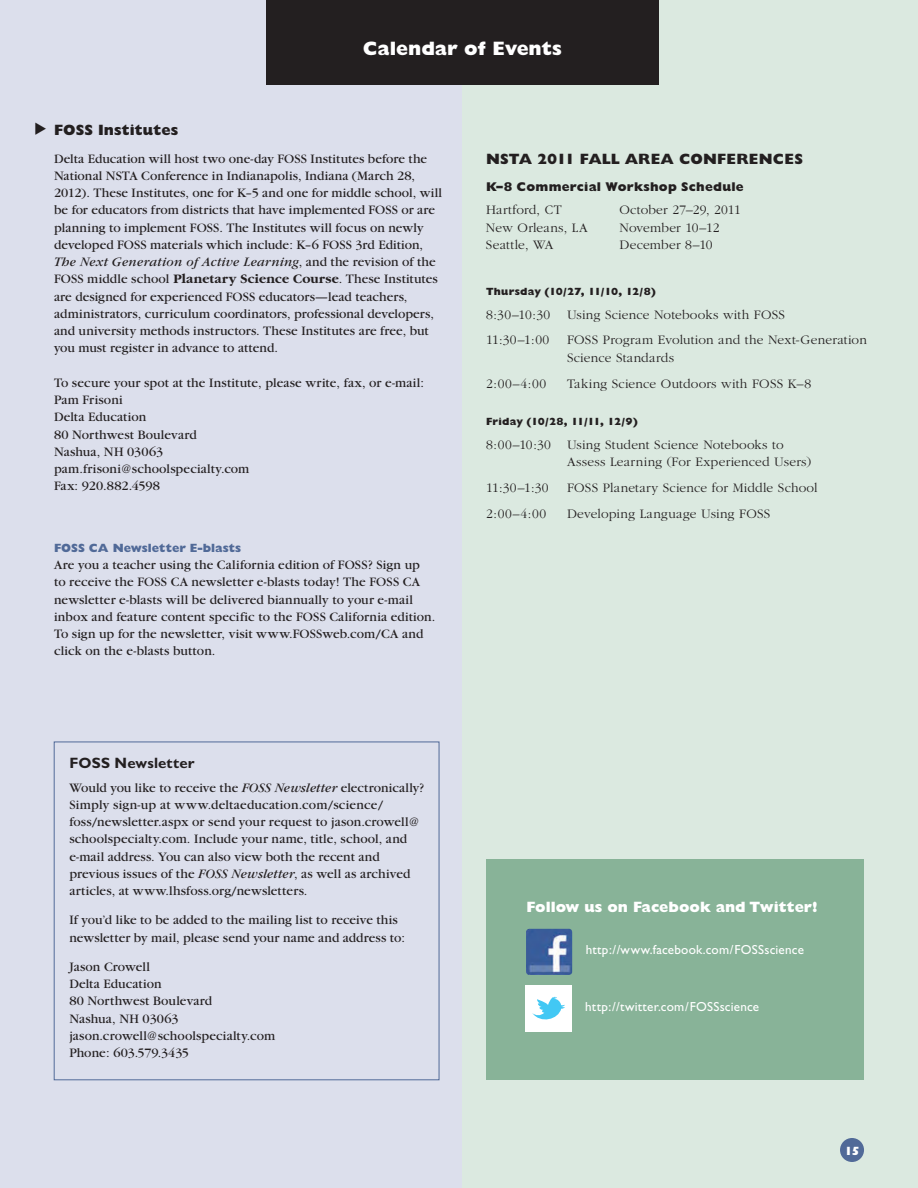
<style>
.page{position:relative;width:918px;height:1188px;background:#fff}
.page>*{position:absolute;margin:0;border:0;box-sizing:border-box;transform-origin:0 0}
.t1{font:800 19.5px "Gill Sans";color:#fff}
.t2{font:800 15px "Gill Sans";letter-spacing:.005em;color:#231f20}
.t3{font:800 15px "Gill Sans";color:#fff}
.t4{font:700 15px "Gill Sans";letter-spacing:.01em;color:#231f20}
.t5{font:13.5px/17.2px "Garamond";letter-spacing:.005em;color:#231f20}
.t6{font:300 13.5px/17.2px "Garamond";letter-spacing:.015em;color:#231f20}
.t7{font:13.2px "Gill Sans";letter-spacing:.015em;color:#fff}
.t8{font:800 12.75px "Gill Sans";letter-spacing:.02em;color:#231f20}
.t9{font:800 12px "Gill Sans";color:#516a98}
.t10{font:800 12px "Gill Sans";color:#fff}
.t11{font:800 10.5px "Gill Sans";letter-spacing:.005em;color:#231f20}
.s1{font-style:italic}
.s2{font-weight:700}
</style>
<div class="page">
<div style="left:462px;top:0;width:456px;height:1188px;background:#dbe9e0"></div>
<div style="left:0;top:0;width:462px;height:1188px;background:#dcdfec"></div>
<div style="left:266px;top:0;width:392px;height:85px;background:#231f20"></div>
<div style="left:54px;top:742px;width:385px;height:338px;border:1px solid #516a98"></div>
<div style="left:840px;top:1138px;width:24px;height:24px;background:#516a98;border-radius:50%"></div>
<div style="left:486px;top:860px;width:378px;height:220px;background:#88b398"></div>
<img style="left:526px;top:929px;width:46px;height:46px">
<div style="left:526px;top:985px;width:46px;height:46px;background:#fff"></div>
<svg style="left:532px;top:997px;width:33px;height:23px"></svg>
<p class="t2" style="left:54px;top:121px;width:126px">FOSS Institutes</p>
<h1 class="t1" style="left:363px;top:37px;width:201px">Calendar of Events</h1>
<p class="t5" style="left:54px;top:150px;width:390px">Delta Education will host two one-day FOSS Institutes before the National NSTA Conference in Indianapolis, Indiana (March 28, 2012). These Institutes, one for K–5 and one for middle school, will be for educators from districts that have implemented FOSS or are planning to implement FOSS. The Institutes will focus on newly developed FOSS materials which include: K–6 FOSS 3rd Edition, <span class="s1">The Next Generation of Active Learning</span>, and the revision of the FOSS middle school <span class="s2">Planetary Science Course</span>. These Institutes are designed for experienced FOSS educators—lead teachers, administrators, curriculum coordinators, professional developers, and university methods instructors. These Institutes are free, but you must register in advance to attend.</p>
<p class="t5" style="left:54px;top:374px;width:372px">To secure your spot at the Institute, please write, fax, or e-mail:<br>Pam Frisoni<br>Delta Education<br>80 Northwest Boulevard<br>Nashua, NH 03063<br>pam.frisoni@schoolspecialty.com<br>Fax: 920.882.4598</p>
<p class="t9" style="left:54px;top:541px;width:189px">FOSS CA Newsletter E-blasts</p>
<p class="t5" style="left:54px;top:556px;width:383px">Are you a teacher using the California edition of FOSS? Sign up<br>to receive the FOSS CA newsletter e-blasts today! The FOSS CA newsletter e-blasts will be delivered biannually to your e-mail inbox and feature content specific to the FOSS California edition.<br>To sign up for the newsletter, visit www.FOSSweb.com/CA and click on the e-blasts button.</p>
<p class="t4" style="left:69px;top:754px;width:127px">FOSS Newsletter</p>
<p class="t5" style="left:69px;top:779px;width:356px">Would you like to receive the <span class="s1">FOSS Newsletter</span> electronically?<br>Simply sign-up at www.deltaeducation.com/science/ foss/newsletter.aspx or send your request to jason.crowell@ schoolspecialty.com. Include your name, title, school, and e-mail address. You can also view both the recent and previous issues of the <span class="s1">FOSS Newsletter</span>, as well as archived articles, at www.lhsfoss.org/newsletters.</p>
<p class="t5" style="left:69px;top:912px;width:337px">If you’d like to be added to the mailing list to receive this newsletter by mail, please send your name and address to:</p>
<p class="t5" style="left:69px;top:958px;width:207px">Jason Crowell<br>Delta Education<br>80 Northwest Boulevard<br>Nashua, NH 03063 jason.crowell@schoolspecialty.com<br>Phone: 603.579.3435</p>
<p class="t2" style="left:486px;top:150px;width:157px">NSTA 2011 FALL Area</p>
<p class="t2" style="left:679px;top:150px;width:14px">Conferences</p>
<p class="t8" style="left:486px;top:179px;width:259px">K–8 Commercial Workshop Schedule</p>
<p class="t6" style="left:486px;top:202px;width:77px">Hartford, CT</p>
<p class="t6" style="left:619px;top:202px;width:123px">October 27–29, 2011</p>
<p class="t6" style="left:486px;top:219px;width:103px">New Orleans, LA</p>
<p class="t6" style="left:619px;top:219px;width:102px">November 10–12</p>
<p class="t6" style="left:486px;top:236px;width:69px">Seattle, WA</p>
<p class="t6" style="left:619px;top:236px;width:95px">December 8–10</p>
<p class="t11" style="left:486px;top:286px;width:172px">Thursday (10/27, 11/10, 12/8)</p>
<p class="t6" style="left:486px;top:302px;width:301px;line-height:26px">8:30–10:30 Using Science Notebooks with FOSS<br>11:30–1:00</p>
<p class="t6" style="left:567px;top:332px;width:301px">FOSS Program Evolution and the Next-Generation<br>Science Standards</p>
<p class="t6" style="left:486px;top:375px;width:62px">2:00–4:00</p>
<p class="t6" style="left:567px;top:375px;width:246px">Taking Science Outdoors with FOSS K–8</p>
<p class="t11" style="left:486px;top:416px;width:153px">Friday (10/28, 11/11, 12/9)</p>
<p class="t6" style="left:567px;top:436px;width:246px;text-indent:-81px">8:00–10:30 Using Student Science Notebooks to<br>Assess Learning (For Experienced Users)</p>
<p class="t6" style="left:486px;top:479px;width:64px">11:30–1:30</p>
<p class="t6" style="left:567px;top:479px;width:252px">FOSS Planetary Science for Middle School</p>
<p class="t6" style="left:486px;top:505px;width:62px">2:00–4:00</p>
<p class="t6" style="left:567px;top:505px;width:205px">Developing Language Using FOSS</p>
<p class="t3" style="left:526px;top:898px;width:293px">Follow us on Facebook and Twitter!</p>
<p class="t7" style="left:586px;top:942px;width:220px">http://www.facebook.com/FOSSscience</p>
<p class="t7" style="left:585px;top:999px;width:176px">http://twitter.com/FOSSscience</p>
<p class="t10" style="left:844px;top:1143px;width:17px">15</p>
</div>
